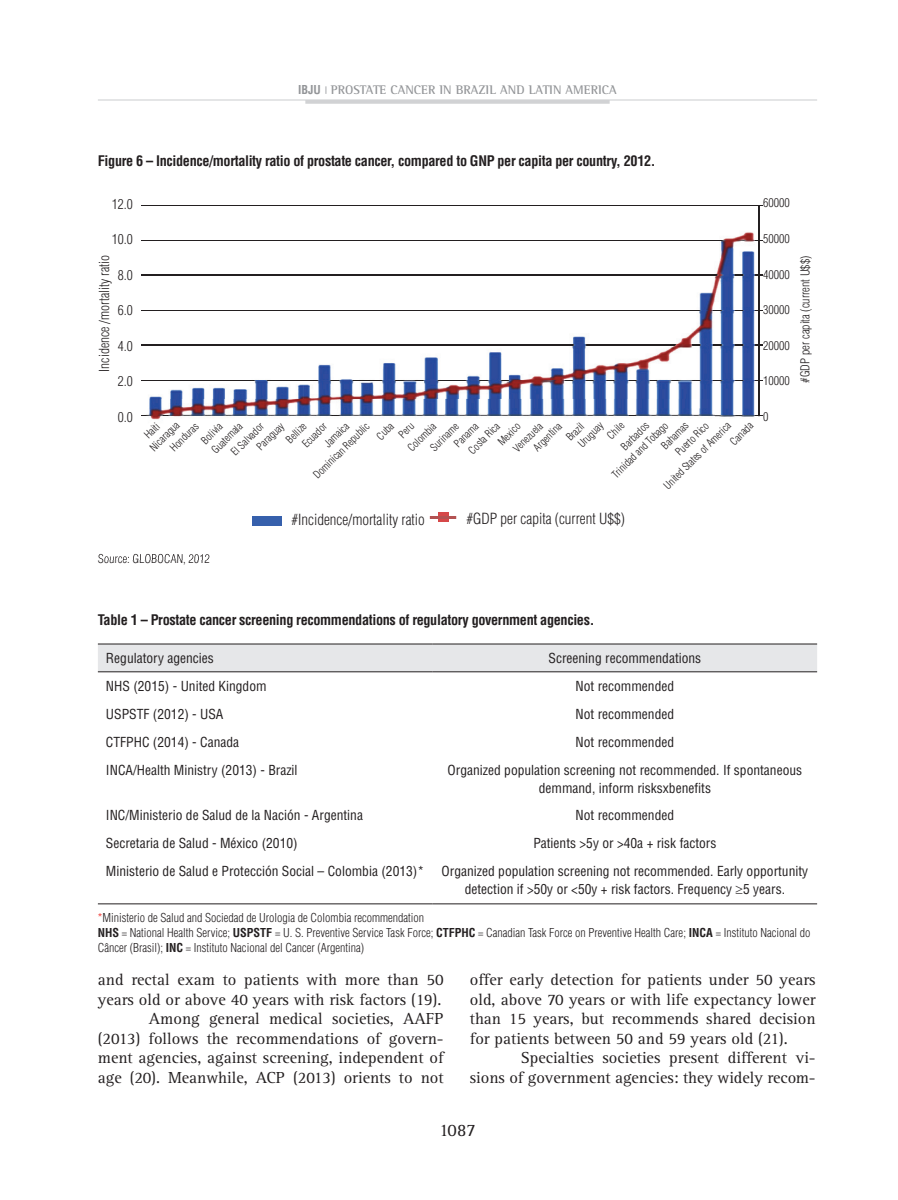
<style>
.page{position:relative;width:898px;height:1200px;background:#fff}
.page>*{position:absolute;margin:0;border:0;box-sizing:border-box;transform-origin:0 0}
.t1{font:18px "Rotis Serif";color:#231f20}
.t2{font:16.5px/19.5px "Rotis Serif";color:#231f20;text-align:right}
.t3{font:300 condensed 15px "Helvetica";color:#231f20}
.t4{font:700 condensed 14.25px "Helvetica";letter-spacing:-.025em;color:#231f20}
.t5{font:condensed 13.5px/18px "Helvetica";color:#231f20;text-align:center}
.t6{font:300 condensed 13.5px "Helvetica";color:#231f20}
.t7{font:700 12.75px "Rotis Semi Serif";color:#939598}
.t8{font:300 condensed 12px/15px "Helvetica";color:#231f20}
.t9{font:300 condensed 10.5px/14.4px "Helvetica";color:#231f20}
.s1{font-family:"Helvetica";font-stretch:condensed;font-size:12px}
.s2{color:#ee2f2a}
.s3{font-weight:700}
</style>
<div class="page">
<hr style="left:98px;top:99px;width:718px;height:2px;background:#dcdddf">
<hr style="left:305px;top:100px;width:304px;height:4px;background:#d1d2d4">
<img style="left:141px;top:206px;width:621px;height:352px">
<img style="left:141px;top:205px;width:621px;height:1px">
<img style="left:141px;top:415px;width:621px;height:1px">
<img style="left:141px;top:380px;width:621px;height:1px">
<img style="left:141px;top:345px;width:621px;height:1px">
<img style="left:141px;top:310px;width:621px;height:1px">
<img style="left:141px;top:275px;width:621px;height:1px">
<img style="left:141px;top:240px;width:621px;height:1px">
<img style="left:98px;top:553px;width:111px;height:6px">
<div style="left:98px;top:644px;width:718px;height:27px;background:#e6e7e9"></div>
<hr style="left:98px;top:643px;width:334px;height:1px;background:#231f20">
<hr style="left:432px;top:643px;width:384px;height:1px;background:#231f20">
<hr style="left:98px;top:671px;width:334px;height:1px;background:#231f20">
<hr style="left:432px;top:671px;width:384px;height:1px;background:#231f20">
<hr style="left:98px;top:903px;width:334px;height:1px;background:#231f20">
<hr style="left:432px;top:903px;width:384px;height:1px;background:#231f20">
<hr style="left:758px;top:205px;width:1px;height:211px;background:#231f20">
<div style="left:283px;top:509px;width:151px;height:19px;background:#fff"></div>
<div style="left:458px;top:506px;width:265px;height:23px;background:#fff"></div>
<div style="left:252px;top:516px;width:29px;height:9px;background:#3660ac"></div>
<div style="left:437px;top:512px;width:11px;height:10px;background:#d64849"></div>
<hr style="left:429px;top:516px;width:27px;height:3px;background:#b35252">
<svg style="left:141px;top:418px;width:613px;height:87px"></svg>
<p class="t7" style="left:298px;top:82px;width:320px"><span class="s1">IBJu</span> <sup>|</sup> PROSTATE CANCER IN BRAZIL AND LATIN AMERICA</p>
<p class="t4" style="left:98px;top:152px;width:559px">figure 6 – Incidence/mortality ratio of prostate cancer, compared to gnp per capita per country, 2012.</p>
<p class="t8" style="left:762px;top:195px;width:28px">60000</p>
<p class="t8" style="left:762px;top:231px;width:28px">50000</p>
<p class="t8" style="left:762px;top:266px;width:28px">40000</p>
<p class="t8" style="left:762px;top:302px;width:28px">30000</p>
<p class="t8" style="left:762px;top:337px;width:28px">20000</p>
<p class="t8" style="left:762px;top:373px;width:28px">10000</p>
<p class="t8" style="left:762px;top:408px;width:7px">0</p>
<p class="t6" style="left:112px;top:195px;width:22px">12.0</p>
<p class="t6" style="left:112px;top:231px;width:22px">10.0</p>
<p class="t6" style="left:118px;top:266px;width:16px">8.0</p>
<p class="t6" style="left:118px;top:302px;width:16px">6.0</p>
<p class="t6" style="left:118px;top:337px;width:16px">4.0</p>
<p class="t6" style="left:118px;top:373px;width:16px">2.0</p>
<p class="t6" style="left:118px;top:408px;width:16px">0.0</p>
<p class="t6" style="left:96px;top:371px;width:118px;rotate:-90deg">Incidence /mortality ratio</p>
<p class="t8" style="left:797px;top:382px;width:128px;rotate:-90deg">#GDP per capita (current U$$)</p>
<p class="t9" style="left:138px;top:435px;width:38px;line-height:12.9px;text-indent:5px;rotate:-45deg">Haiti<br>Nicaragua</p>
<p class="t9" style="left:551px;top:421px;width:22px;line-height:15.9px;text-indent:-31px;rotate:-45deg">Argentina<br>Brazil</p>
<p class="t9" style="left:593px;top:421px;width:21px;text-indent:-26px;rotate:-45deg">Uruguay<br>Chile</p>
<p class="t9" style="left:715px;top:426px;width:29px;line-height:15.6px;text-indent:-78px;rotate:-45deg">United States of America<br>Canada</p>
<p class="t9" style="left:617px;top:442px;width:36px;rotate:-45deg">Barbados</p>
<p class="t9" style="left:658px;top:442px;width:35px;rotate:-45deg">Bahamas</p>
<p class="t9" style="left:608px;top:471px;width:76px;rotate:-45deg">Trinidad and Tobago</p>
<p class="t9" style="left:671px;top:448px;width:44px;rotate:-45deg">Puerto Rico</p>
<p class="t9" style="left:227px;top:448px;width:43px;rotate:-45deg">El Salvador</p>
<p class="t9" style="left:185px;top:424px;width:27px;line-height:16.8px;text-indent:-27px;rotate:-45deg">Honduras<br>Bolivia</p>
<p class="t9" style="left:415px;top:432px;width:36px;line-height:15.9px;text-indent:-16px;rotate:-45deg">Colombia<br>Suriname</p>
<p class="t9" style="left:465px;top:446px;width:41px;rotate:-45deg">Costa Rica</p>
<p class="t9" style="left:208px;top:446px;width:40px;rotate:-45deg">Guatemala</p>
<p class="t9" style="left:253px;top:443px;width:35px;rotate:-45deg">Paraguay</p>
<p class="t9" style="left:289px;top:430px;width:31px;text-indent:-8px;rotate:-45deg">Bellize<br>Ecuador</p>
<p class="t9" style="left:509px;top:445px;width:38px;rotate:-45deg">Venezuela</p>
<p class="t9" style="left:300px;top:461px;width:76px;text-indent:30px;rotate:-45deg">Jamaica<br>Dominican Republic</p>
<p class="t9" style="left:385px;top:421px;width:18px;text-indent:-17px;rotate:-45deg">Cuba<br>Peru</p>
<p class="t9" style="left:450px;top:439px;width:31px;rotate:-45deg">Panama</p>
<p class="t9" style="left:494px;top:438px;width:28px;rotate:-45deg">Mexico</p>
<p class="t8" style="left:98px;top:551px;width:113px">Source: GLOBOCAN, 2012</p>
<p class="t3" style="left:291px;top:510px;width:135px">#Incidence/mortality ratio</p>
<p class="t3" style="left:466px;top:509px;width:160px">#GDP per capita (current U$$)</p>
<p class="t4" style="left:98px;top:610px;width:498px">Table 1 – prostate cancer screening recommendations of regulatory government agencies.</p>
<p class="t5" style="left:106px;top:649px;width:109px">Regulatory agencies</p>
<p class="t5" style="left:548px;top:649px;width:154px">Screening recommendations</p>
<p class="t5" style="left:106px;top:677px;width:162px">NHS (2015) - United Kingdom</p>
<p class="t5" style="left:575px;top:677px;width:100px">Not recommended</p>
<p class="t5" style="left:106px;top:704px;width:119px">USPSTF (2012) - USA</p>
<p class="t5" style="left:575px;top:704px;width:100px">Not recommended</p>
<p class="t5" style="left:106px;top:732px;width:135px">CTFPHC (2014) - Canada</p>
<p class="t5" style="left:575px;top:732px;width:100px">Not recommended</p>
<p class="t5" style="left:106px;top:760px;width:193px">INCA/Health Ministry (2013) - Brazil</p>
<p class="t5" style="left:447px;top:760px;width:356px">Organized population screening not recommended. If spontaneous demmand, inform risksxbenefits</p>
<p class="t5" style="left:106px;top:806px;width:258px">INC/Ministerio de Salud de la Nación - Argentina</p>
<p class="t5" style="left:575px;top:806px;width:100px">Not recommended</p>
<p class="t5" style="left:106px;top:833px;width:193px">Secretaria de Salud - México (2010)</p>
<p class="t5" style="left:533px;top:833px;width:184px">Patients &gt;5y or &gt;40a + risk factors</p>
<p class="t5" style="left:106px;top:861px;width:319px">Ministerio de Salud e Protección Social – Colombia (2013)*</p>
<p class="t5" style="left:441px;top:861px;width:368px">Organized population screening not recommended. Early opportunity detection if &gt;50y or &lt;50y + risk factors. Frequency ≥5 years.</p>
<p class="t8" style="left:98px;top:909px;width:713px"><span class="s2">*</span>Ministerio de Salud and Sociedad de Urologia de Colombia recommendation<br><span class="s3">nhs</span> = National Health Service; <span class="s3">uspsTf</span> = U. S. Preventive Service Task Force; <span class="s3">cTfphc</span> = Canadian Task Force on Preventive Health Care; <span class="s3">IncA</span> = Instituto Nacional do<br>Câncer (Brasil); <span class="s3">Inc</span> = Instituto Nacional del Cancer (Argentina)</p>
<p class="t2" style="left:98px;top:970px;width:347px">and rectal exam to patients with more than 50 years old or above 40 years with risk factors (19).<br>Among general medical societies, AAFP<br>(2013) follows the recommendations of govern&shy;ment agencies, against screening, independent of age (20). Meanwhile, ACP (2013) orients to not</p>
<p class="t2" style="left:469px;top:970px;width:347px;text-align:justify">offer early detection for patients under 50 years old, above 70 years or with life expectancy lower than 15 years, but recommends shared decision for patients between 50 and 59 years old (21).</p>
<p class="t2" style="left:469px;top:1048px;width:347px">Specialties societies present different vi-<br>sions of government agencies: they widely recom-</p>
<h1 class="t1" style="left:439px;top:1119px;width:38px">1087</h1>
</div>
